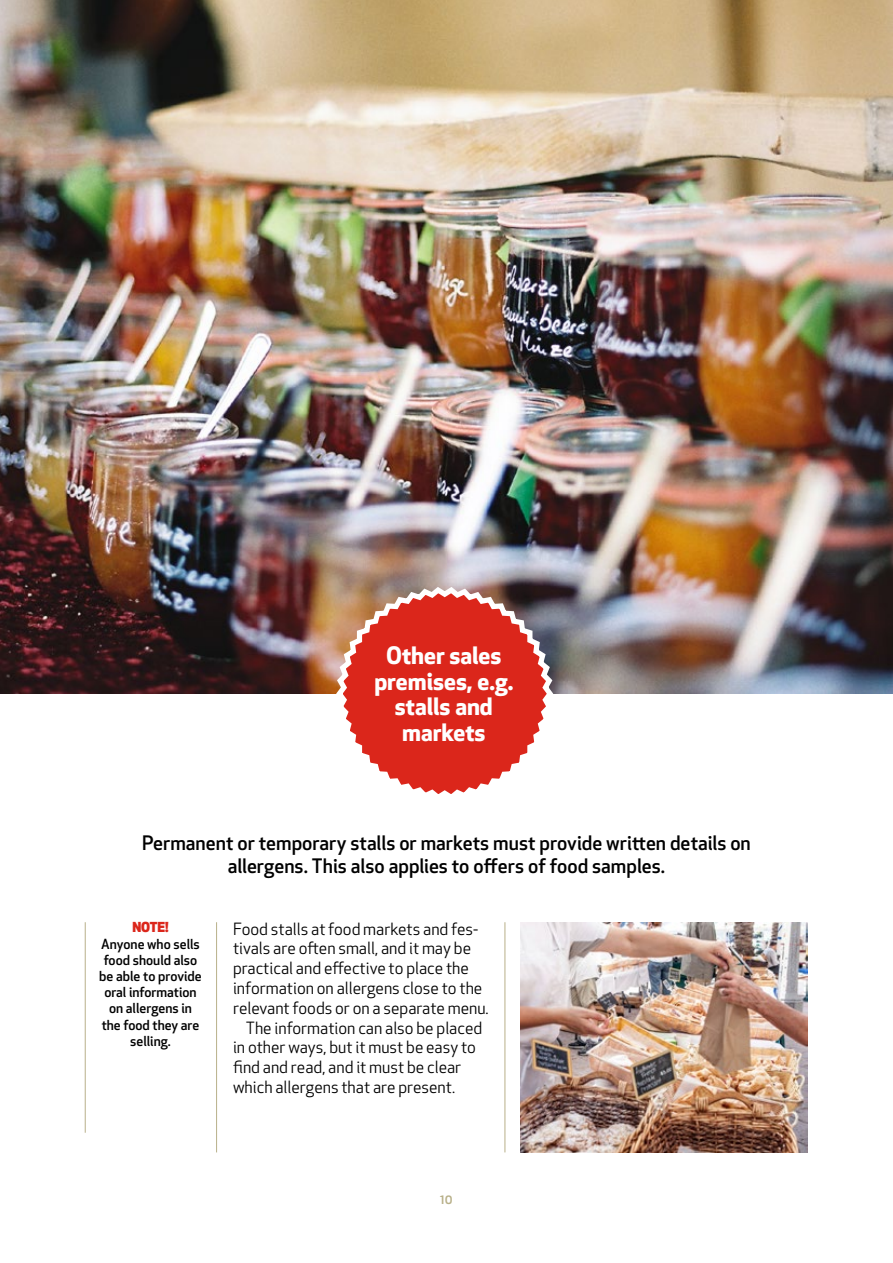
<style>
.page{position:relative;width:893px;height:1263px;background:#fff}
.page>*{position:absolute;margin:0;border:0;box-sizing:border-box;transform-origin:0 0}
.t1{font:700 23.4px/25.5px "Apex New";color:#fff;text-align:center}
.t2{font:500 19.5px/23.4px "Apex New";color:#000;text-align:center}
.t3{font:16.5px "Apex New";color:#000}
.t4{font:500 13.5px/16.2px "Apex New";color:#000;text-align:center}
.t5{font:800 13.5px "Apex New";color:#db261b}
.t6{font:500 13.5px "Apex New";color:#b8b089}
</style>
<div class="page">
<img style="left:0;top:0;width:893px;height:694px">
<svg style="left:332px;top:583px;width:225px;height:211px"></svg>
<hr style="left:85px;top:922px;width:1px;height:211px;background:#b8b089">
<hr style="left:216px;top:922px;width:1px;height:230px;background:#b8b089">
<hr style="left:505px;top:922px;width:1px;height:230px;background:#b8b089">
<img style="left:520px;top:922px;width:288px;height:230px">
<h1 class="t1" style="left:374px;top:642px;width:140px">Other sales premises, e.g. stalls and markets</h1>
<p class="t2" style="left:142px;top:831px;width:610px">Permanent or temporary stalls or markets must provide written details on allergens. This also applies to offers of food samples.</p>
<p class="t5" style="left:132px;top:918px;width:38px">NOTE!</p>
<p class="t4" style="left:99px;top:935px;width:104px">Anyone who sells food should also be able to provide oral information on allergens in the food they are selling.</p>
<p class="t3" style="left:233px;top:918px;width:247px">Food stalls at food markets and fes-</p>
<p class="t3" style="left:233px;top:938px;width:240px">tivals are often small, and it may be</p>
<p class="t3" style="left:233px;top:958px;width:237px">practical and effective to place the</p>
<p class="t3" style="left:233px;top:977px;width:251px">information on allergens close to the</p>
<p class="t3" style="left:233px;top:997px;width:257px">relevant foods or on a separate menu.</p>
<p class="t3" style="left:246px;top:1017px;width:238px">The information can also be placed</p>
<p class="t3" style="left:233px;top:1037px;width:245px">in other ways, but it must be easy to</p>
<p class="t3" style="left:233px;top:1057px;width:230px">find and read, and it must be clear</p>
<p class="t3" style="left:233px;top:1076px;width:224px">which allergens that are present.</p>
<p class="t6" style="left:440px;top:1190px;width:14px">10</p>
</div>
